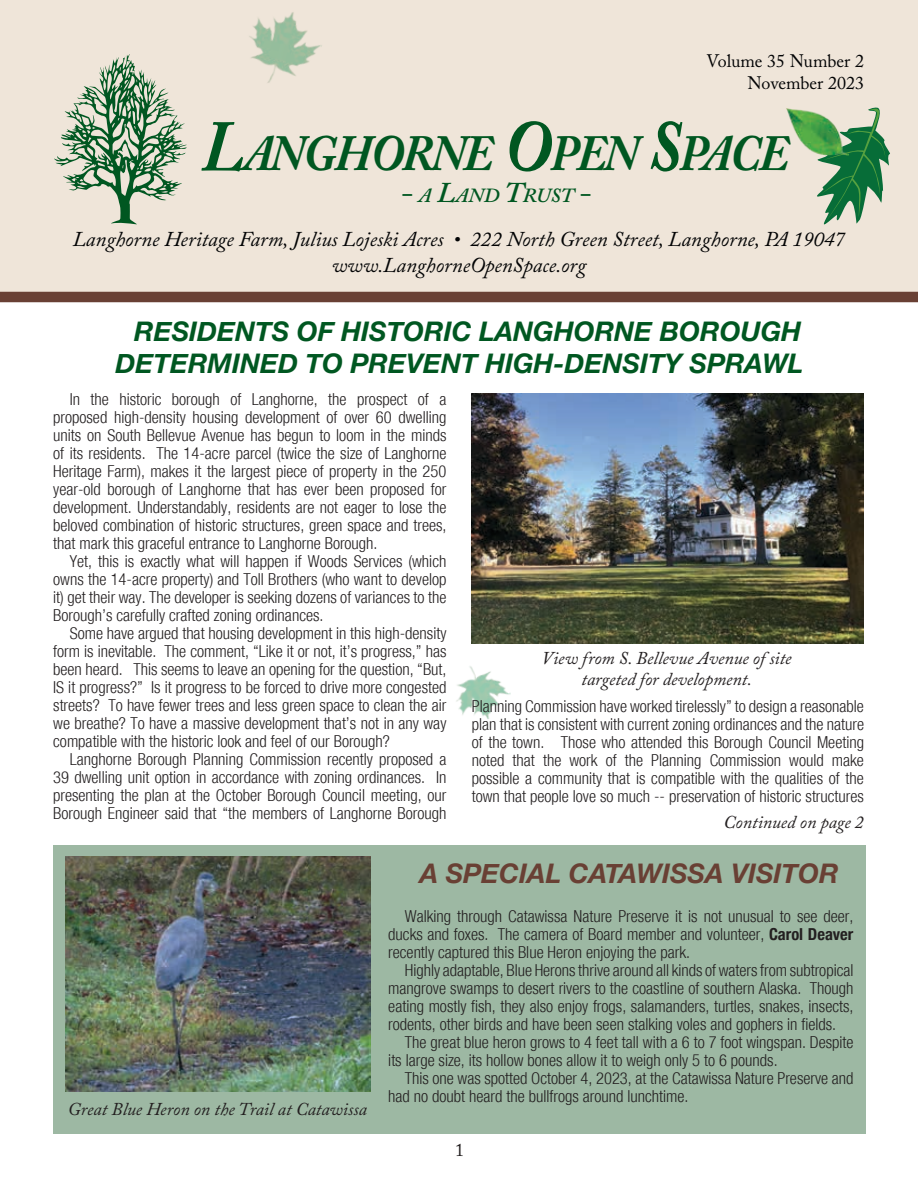
<style>
.page{position:relative;width:918px;height:1188px;background:#fff}
.page>*{position:absolute;margin:0;border:0;box-sizing:border-box;transform-origin:0 0}
.t1{font:italic 700 50.4px "Adobe Caslon Pro";letter-spacing:-.045em;color:#005721;scale:.9 1}
.t2{font:italic 700 27px/32.4px "Helvetica Neue";color:#005721;text-align:right}
.t3{font:italic 700 27px "Helvetica Neue";color:#694034}
.t4{font:italic 21px/25.2px "Adobe Caslon Pro";color:#020304;text-align:center}
.t5{font:italic 600 19.95px "Adobe Caslon Pro";color:#005721}
.t6{font:italic 18px/21.6px "Adobe Caslon Pro";color:#231f20;text-align:center}
.t7{font:18px/21.6px "Adobe Caslon Pro";color:#020304;text-align:right}
.t8{font:18px "Adobe Caslon Pro";color:#231f20}
.t9{font:300 condensed 16.5px/18px "Helvetica Neue";color:#231f20;text-align:justify}
.s1{font-size:72px}
.s2{font-size:28.5px}
.s3{font-weight:700}
</style>
<div class="page">
<div style="left:0;top:0;width:918px;height:297px;background:#efe5d9"></div>
<div style="left:0;top:292px;width:918px;height:10px;background:#694034"></div>
<svg style="left:54px;top:54px;width:133px;height:170px"></svg>
<img style="left:249px;top:12px;width:73px;height:71px">
<svg style="left:817px;top:107px;width:73px;height:118px"></svg>
<img style="left:786px;top:108px;width:63px;height:48px">
<div style="left:54px;top:845px;width:812px;height:289px;background:#9db8a3"></div>
<img style="left:456px;top:666px;width:55px;height:53px">
<img style="left:472px;top:393px;width:392px;height:251px">
<img style="left:66px;top:856px;width:304px;height:236px">
<p class="t7" style="left:707px;top:50px;width:159px">Volume 35 Number 2<br>November 2023</p>
<h1 class="t1" style="left:202px;top:124px;width:654px"><span class="s1">L</span>ANGHORNE <span class="s1">O</span> PEN <span class="s1">S</span>PACE</h1>
<p class="t5" style="left:401px;top:183px;width:192px"><span class="s2">-</span> A <span class="s2">L</span>AND <span class="s2">T</span>RUST <span class="s2">-</span></p>
<p class="t4" style="left:73px;top:227px;width:774px">Langhorne Heritage Farm, Julius Lojeski Acres • 222 North Green Street, Langhorne, PA 19047 www.LanghorneOpenSpace.org</p>
<h2 class="t2" style="left:116px;top:316px;width:689px">RESIDENTS OF HISTORIC LANGHORNE BOROUGH<br>DETERMINED TO PREVENT HIGH-DENSITY SPRAWL</h2>
<p class="t9" style="left:53px;top:390px;width:395px;text-indent:16px">In the historic borough of Langhorne, the prospect of a proposed high-density housing development of over 60 dwelling units on South Bellevue Avenue has begun to loom in the minds of its residents. The 14-acre parcel (twice the size of Langhorne Heritage Farm), makes it the largest piece of property in the 250 year-old borough of Langhorne that has ever been proposed for development. Understandably, residents are not eager to lose the beloved combination of historic structures, green space and trees, that mark this graceful entrance to Langhorne Borough.</p>
<p class="t9" style="left:53px;top:552px;width:395px;text-indent:16px">Yet, this is exactly what will happen if Woods Services (which owns the 14-acre property) and Toll Brothers (who want to develop it) get their way. The developer is seeking dozens of variances to the Borough’s carefully crafted zoning ordinances.</p>
<p class="t9" style="left:53px;top:624px;width:395px;text-indent:16px">Some have argued that housing development in this high-density form is inevitable. The comment, “Like it or not, it’s progress,” has been heard. This seems to leave an opening for the question, “But, IS it progress?” Is it progress to be forced to drive more congested streets? To have fewer trees and less green space to clean the air we breathe? To have a massive development that’s not in any way compatible with the historic look and feel of our Borough?</p>
<p class="t9" style="left:53px;top:750px;width:395px;text-indent:16px">Langhorne Borough Planning Commission recently proposed a 39 dwelling unit option in accordance with zoning ordinances. In presenting the plan at the October Borough Council meeting, our Borough Engineer said that “the members of Langhorne Borough</p>
<p class="t6" style="left:542px;top:647px;width:251px">View from S. Bellevue Avenue of site targeted for development.</p>
<p class="t9" style="left:472px;top:697px;width:394px">Planning Commission have worked tirelessly” to design a reasonable plan that is consistent with current zoning ordinances and the nature of the town. Those who attended this Borough Council Meeting noted that the work of the Planning Commission would make possible a community that is compatible with the qualities of the town that people love so much -- preservation of historic structures</p>
<p class="t6" style="left:724px;top:811px;width:142px">Continued on page 2</p>
<p class="t6" style="left:68px;top:1098px;width:301px">Great Blue Heron on the Trail at Catawissa</p>
<h2 class="t3" style="left:420px;top:852px;width:420px">A SPECIAL CATAWISSA VISITOR</h2>
<p class="t9" style="left:388px;top:907px;width:467px;text-indent:16px">Walking through Catawissa Nature Preserve it is not unusual to see deer, ducks and foxes. The camera of Board member and volunteer, <span class="s3">Carol Deaver </span>recently captured this Blue Heron enjoying the park.</p>
<p class="t9" style="left:388px;top:961px;width:467px;text-indent:16px">Highly adaptable, Blue Herons thrive around all kinds of waters from subtropical mangrove swamps to desert rivers to the coastline of southern Alaska. Though eating mostly fish, they also enjoy frogs, salamanders, turtles, snakes, insects, rodents, other birds and have been seen stalking voles and gophers in fields.</p>
<p class="t9" style="left:388px;top:1033px;width:467px;text-indent:16px">The great blue heron grows to 4 feet tall with a 6 to 7 foot wingspan. Despite its large size, its hollow bones allow it to weigh only 5 to 6 pounds.</p>
<p class="t9" style="left:388px;top:1069px;width:467px;text-indent:16px">This one was spotted October 4, 2023, at the Catawissa Nature Preserve and had no doubt heard the bullfrogs around lunchtime.</p>
<p class="t8" style="left:455px;top:1139px;width:10px">1</p>
</div>
